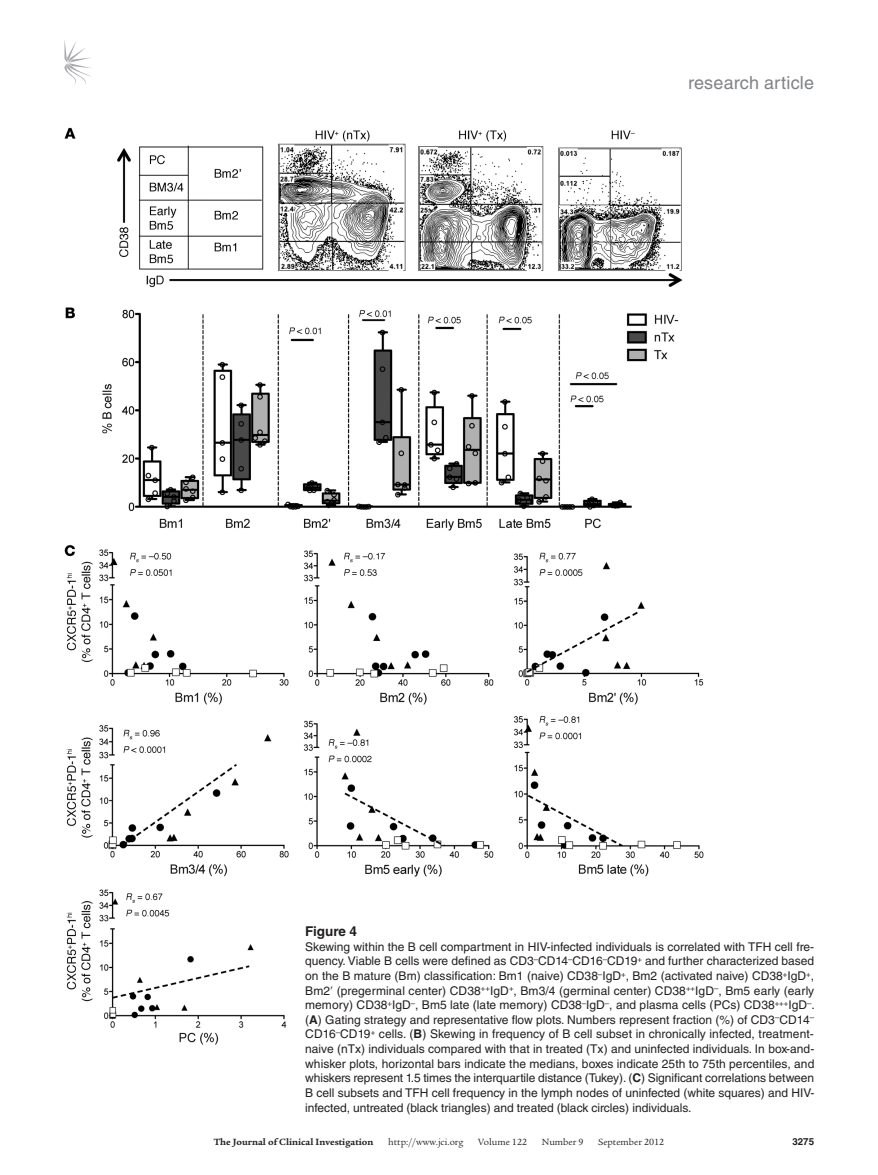
<style>
.page{position:relative;width:878px;height:1175px;background:#fff}
.page>*{position:absolute;margin:0;border:0;box-sizing:border-box;transform-origin:0 0}
.t1{font:18px "Helvetica LT Std";letter-spacing:.01em;color:#808285}
.t2{font:700 13.5px "Helvetica LT Std";color:#231f20}
.t3{font:12px/14.7px "Helvetica LT Std";color:#231f20;text-align:justify}
.t4{font:9.75px "Legacy Serif Std";color:#231f20}
.t5{font:700 9.75px "Legacy Serif Std";color:#231f20}
.t6{font:700 9.75px "Helvetica LT Std";color:#231f20}
.s1{font-weight:700}
</style>
<div class="page">
<svg style="left:64px;top:40px;width:27px;height:45px"></svg>
<img style="left:64px;top:127px;width:640px;height:918px">
<h1 class="t1" style="left:688px;top:73px;width:127px">research article</h1>
<p class="t2" style="left:305px;top:923px;width:53px">Figure 4</p>
<p class="t3" style="left:305px;top:939px;width:511px">Skewing within the B cell compartment in HIV-infected individuals is correlated with TFH cell fre&shy;quency. Viable B cells were defined as CD3<sup>–</sup>CD14<sup>–</sup>CD16<sup>–</sup>CD19<sup>+</sup> and further characterized based on the B mature (Bm) classification: Bm1 (naive) CD38<sup>–</sup>IgD<sup>+</sup>, Bm2 (activated naive) CD38<sup>+</sup>IgD<sup>+</sup>, Bm2 (pregerminal center) CD38<sup>++</sup>IgD<sup>+</sup>, Bm3/4 (germinal center) CD38<sup>++</sup>IgD<sup>–</sup>, Bm5 early (early memory) CD38<sup>+</sup>IgD<sup>–</sup>, Bm5 late (late memory) CD38<sup>–</sup>IgD<sup>–</sup>, and plasma cells (PCs) CD38<sup>+++</sup>IgD<sup>–</sup>. (<span class="s1">A</span>) Gating strategy and representative flow plots. Numbers represent fraction (%) of CD3<sup>–</sup>CD14<sup>– </sup>CD16<sup>–</sup>CD19<sup>+</sup> cells. (<span class="s1">B</span>) Skewing in frequency of B cell subset in chronically infected, treatment&shy;naive (nTx) individuals compared with that in treated (Tx) and uninfected individuals. In box-and&shy;whisker plots, horizontal bars indicate the medians, boxes indicate 25th to 75th percentiles, and whiskers represent 1.5 times the interquartile distance (Tukey). (<span class="s1">C</span>) Significant correlations between B cell subsets and TFH cell frequency in the lymph nodes of uninfected (white squares) and HIV&shy;infected, untreated (black triangles) and treated (black circles) individuals.</p>
<p class="t5" style="left:214px;top:1135px;width:161px">The Journal of Clinical Investigation</p>
<p class="t4" style="left:388px;top:1136px;width:77px">http://www.jci.org</p>
<p class="t4" style="left:478px;top:1136px;width:50px">Volume 122</p>
<p class="t4" style="left:542px;top:1136px;width:43px">Number 9</p>
<p class="t4" style="left:598px;top:1136px;width:68px">September 2012</p>
<p class="t6" style="left:792px;top:1135px;width:23px">3275</p>
</div>
